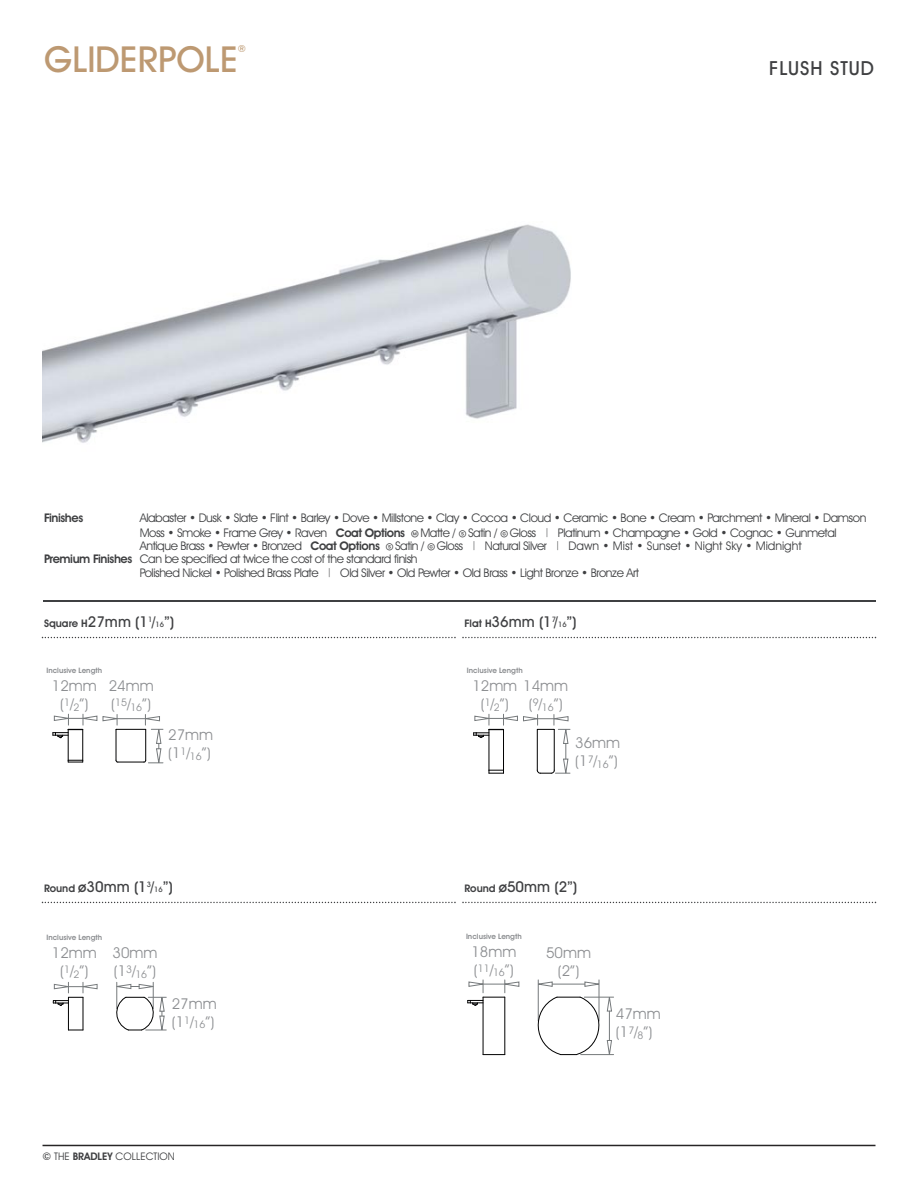
<style>
.page{position:relative;width:918px;height:1188px;background:#fff}
.page>*{position:absolute;margin:0;border:0;box-sizing:border-box;transform-origin:0 0}
.t1{font:500 36px "Avant Garde IT Cby BT";color:#bd9972}
.t2{font:500 19.5px "Avant Garde IT Cby BT";letter-spacing:.05em;color:#3f4042}
.t3{font:15px/18px "Avant Garde IT Cby BT";color:#8d8f92}
.t4{font:500 15px "Avant Garde IT Cby BT";color:#3f4042}
.t5{font:12px/14.4px "Avant Garde IT Cby BT";letter-spacing:-.035em;color:#3f4042}
.t6{font:600 12px "Avant Garde IT Cby BT";letter-spacing:-.035em;color:#3f4042}
.t7{font:10.5px "Avant Garde IT Cby BT";color:#3f4042}
.t8{font:500 9.75px "Avant Garde IT Cby BT";color:#bd9972}
.t9{font:600 7.5px "Avant Garde IT Cby BT";color:#8d8f92}
.s1{font-weight:600}
.s2{font-family:"SF Pro";font-size:9px}
.s3{font-size:9px}
.s4{font-weight:600;font-size:10.5px}
.s5{font-style:italic}
.s6{font-size:7.5px}
</style>
<div class="page">
<svg style="left:473px;top:714px;width:97px;height:60px"></svg>
<svg style="left:42px;top:637px;width:414px;height:1px"></svg>
<svg style="left:103px;top:714px;width:60px;height:50px"></svg>
<hr style="left:116px;top:730px;width:1px;height:30px;background:#000001">
<hr style="left:82px;top:730px;width:1px;height:30px;background:#000001">
<hr style="left:68px;top:730px;width:1px;height:30px;background:#000001">
<svg style="left:68px;top:760px;width:15px;height:3px"></svg>
<svg style="left:53px;top:714px;width:44px;height:24px"></svg>
<img style="left:43px;top:224px;width:528px;height:219px">
<hr style="left:43px;top:600px;width:833px;height:2px;background:#3f4042">
<svg style="left:462px;top:637px;width:414px;height:1px"></svg>
<svg style="left:539px;top:982px;width:14px;height:5px"></svg>
<svg style="left:585px;top:982px;width:14px;height:5px"></svg>
<hr style="left:538px;top:980px;width:1px;height:41px;background:#75797b">
<hr style="left:599px;top:980px;width:1px;height:41px;background:#75797b">
<hr style="left:552px;top:984px;width:33px;height:1px;background:#75797b">
<hr style="left:581px;top:1054px;width:33px;height:1px;background:#75797b">
<hr style="left:584px;top:997px;width:30px;height:1px;background:#75797b">
<svg style="left:467px;top:980px;width:52px;height:75px"></svg>
<svg style="left:537px;top:997px;width:75px;height:58px"></svg>
<svg style="left:42px;top:902px;width:414px;height:1px"></svg>
<svg style="left:116px;top:982px;width:50px;height:49px"></svg>
<svg style="left:53px;top:982px;width:44px;height:49px"></svg>
<svg style="left:462px;top:902px;width:414px;height:1px"></svg>
<hr style="left:43px;top:1145px;width:833px;height:1px;background:#272526">
<p class="t1" style="left:44px;top:46px;width:195px">GLIDERPOLE</p>
<p class="t8" style="left:238px;top:45px;width:10px">®</p>
<p class="t2" style="left:769px;top:61px;width:106px">FLUSH STUD</p>
<p class="t6" style="left:44px;top:514px;width:41px">Finishes</p>
<p class="t5" style="left:140px;top:512px;width:728px">Alabaster • Dusk • Slate • Flint • Barley • Dove • Millstone • Clay • Cocoa • Cloud • Ceramic • Bone • Cream • Parchment • Mineral • Damson<br>Moss • Smoke • Frame Grey • Raven <span class="s1">Coat Options</span> <span class="s2">Ⓜ</span> Matte / <span class="s2">Ⓢ</span> Satin / <span class="s2">Ⓖ</span> Gloss <span class="s3">|</span> Platinum • Champagne • Gold • Cognac • Gunmetal</p>
<p class="t5" style="left:140px;top:539px;width:664px">Antique Brass • Pewter • Bronzed <span class="s1">Coat Options</span> <span class="s2">Ⓢ</span> Satin / <span class="s2">Ⓖ</span> Gloss <sup>|</sup> Natural Silver <sup>|</sup> Dawn • Mist • Sunset • Night Sky • Midnight</p>
<p class="t5" style="left:44px;top:552px;width:375px"><span class="s1">Premium Finishes</span> Can be specified at twice the cost of the standard finish</p>
<p class="t5" style="left:140px;top:567px;width:501px">Polished Nickel • Polished Brass Plate <sup>|</sup> Old Silver • Old Pewter • Old Brass • Light Bronze • Bronze Art</p>
<p class="t4" style="left:465px;top:616px;width:114px"><span class="s4">Flat H</span>36mm (1<sup>7</sup><span class="s5">/</span><span class="s6">16</span>”)</p>
<p class="t4" style="left:44px;top:616px;width:132px"><span class="s4">Square H</span>27mm (1<sup>1</sup><span class="s5">/</span><span class="s6">16</span>”)</p>
<p class="t9" style="left:46px;top:668px;width:57px">Inclusive Length</p>
<p class="t3" style="left:52px;top:679px;width:46px;text-align:center">12mm (<sup>1</sup>/<sub>2</sub>”)</p>
<p class="t3" style="left:109px;top:679px;width:46px">24mm (<sup>15</sup>/<sub>16</sub>”)</p>
<p class="t3" style="left:168px;top:728px;width:46px">27mm (1<sup>1</sup>/<sub>16</sub>”)</p>
<p class="t4" style="left:44px;top:881px;width:130px"><span class="s4">Round Ø</span>30mm (1<sup>3</sup><span class="s5">/</span><span class="s6">16</span>”)</p>
<p class="t9" style="left:46px;top:935px;width:57px">Inclusive Length</p>
<p class="t3" style="left:52px;top:945px;width:46px;text-align:center">12mm (<sup>1</sup>/<sub>2</sub>”)</p>
<p class="t3" style="left:113px;top:945px;width:46px">30mm (1<sup>3</sup>/<sub>16</sub>”)</p>
<p class="t3" style="left:172px;top:996px;width:46px">27mm (1<sup>1</sup>/<sub>16</sub>”)</p>
<p class="t7" style="left:43px;top:1152px;width:134px"><span class="s1">©</span> THE <span class="s1">BRADLEY</span> COLLECTION</p>
<p class="t9" style="left:467px;top:668px;width:57px">Inclusive Length</p>
<p class="t3" style="left:481px;top:679px;width:89px;text-indent:-8px">12mm 14mm (<sup>1</sup>/<sub>2</sub>”)</p>
<p class="t3" style="left:529px;top:697px;width:36px">(<sup>9</sup>/<sub>16</sub>”)</p>
<p class="t3" style="left:575px;top:735px;width:46px">36mm (1<sup>7</sup>/<sub>16</sub>”)</p>
<p class="t4" style="left:465px;top:881px;width:114px"><span class="s4">Round Ø</span>50mm (2”)</p>
<p class="t9" style="left:466px;top:934px;width:57px">Inclusive Length</p>
<p class="t3" style="left:471px;top:944px;width:46px">18mm (<sup>11</sup>/<sub>16</sub>”)</p>
<p class="t3" style="left:546px;top:946px;width:46px;text-align:center">50mm (2”)</p>
<p class="t3" style="left:616px;top:1006px;width:46px">47mm (1<sup>7</sup>/<sub>8</sub>”)</p>
</div>
